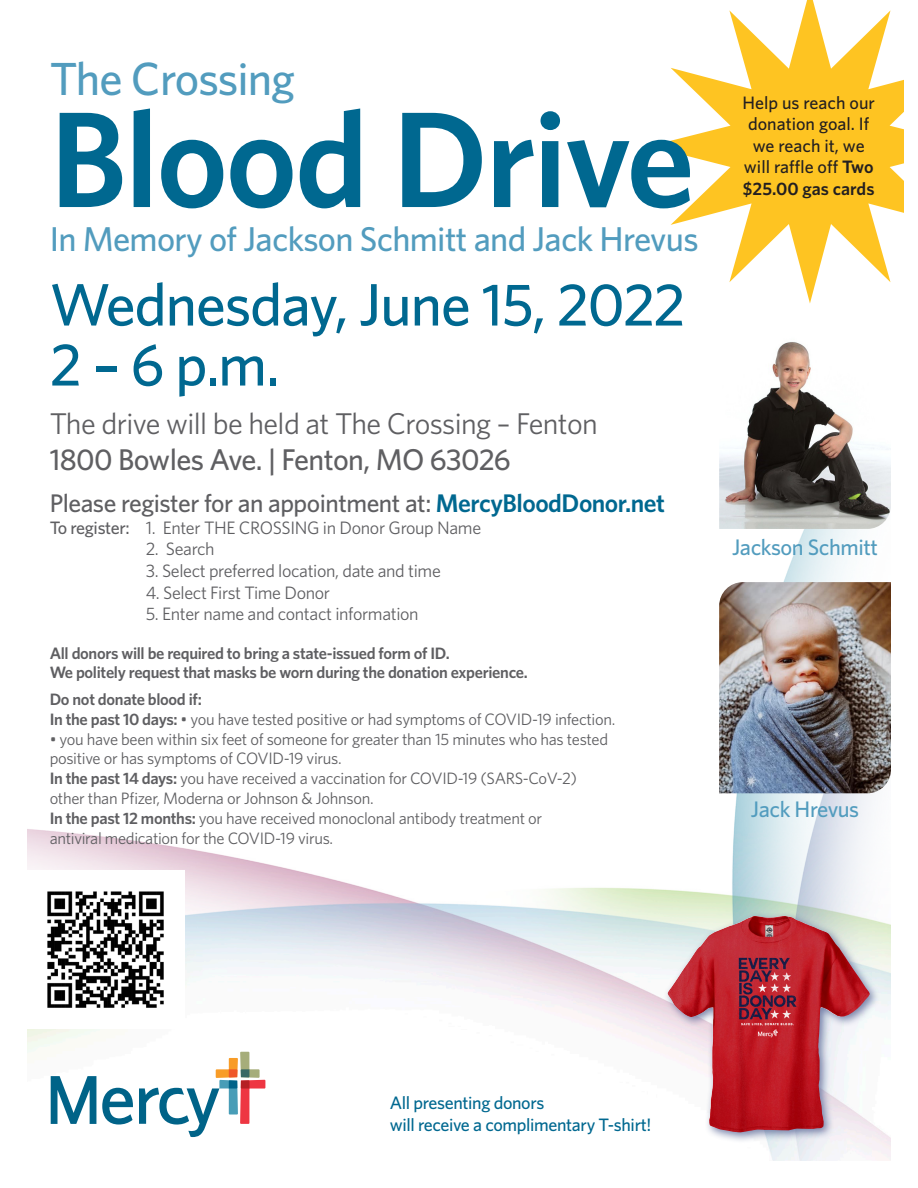
<style>
.page{position:relative;width:918px;height:1188px;background:#fff}
.page>*{position:absolute;margin:0;border:0;box-sizing:border-box;transform-origin:0 0}
.t1{font:600 136.5px "Whitney";letter-spacing:-.02em;color:#006890}
.t2{font:500 60px/60px "Whitney";letter-spacing:-.02em;color:#006890}
.t3{font:500 46.5px "Whitney";letter-spacing:-.02em;color:#529cbe}
.t4{font:500 34.5px "Whitney";letter-spacing:-.02em;color:#529cbe}
.t5{font:30px "Whitney";letter-spacing:-.02em;color:#5f5f62}
.t6{font:500 30px "Whitney";letter-spacing:-.02em;color:#5f5f62}
.t7{font:500 25.5px "Whitney";letter-spacing:-.02em;color:#5f5f62}
.t8{font:500 22.5px "Whitney";letter-spacing:-.02em;color:#529cbe}
.t9{font:18px "Whitney";letter-spacing:-.02em;color:#5f5f62}
.t10{font:500 18px/21.6px "Whitney";color:#231f20;text-align:center}
.t11{font:500 18px/21.6px "Whitney";letter-spacing:-.02em;color:#006890}
.t12{font:16.5px/19.8px "Whitney";letter-spacing:-.02em;color:#5f5f62}
.t13{font:600 16.5px/19.8px "Whitney";letter-spacing:-.02em;color:#5f5f62}
.s1{font-weight:600;color:#006890}
.s2{font-weight:500}
.s3{font-weight:600}
</style>
<div class="page">
<img style="left:27px;top:529px;width:864px;height:632px">
<div style="left:664px;top:911px;width:217px;height:233px;background:#536192;opacity:.75"></div>
<img style="left:668px;top:915px;width:202px;height:218px">
<svg style="left:51px;top:1076px;width:45px;height:48px"></svg>
<svg style="left:102px;top:1088px;width:31px;height:37px"></svg>
<svg style="left:139px;top:1052px;width:126px;height:85px"></svg>
<img style="left:27px;top:871px;width:157px;height:157px">
<img style="left:719px;top:342px;width:172px;height:187px">
<img style="left:719px;top:582px;width:172px;height:211px">
<svg style="left:649px;top:0;width:255px;height:303px"></svg>
<p class="t3" style="left:50px;top:48px;width:247px">The Crossing</p>
<p class="t1" style="left:50px;top:69px;width:647px">Blood Drive</p>
<p class="t4" style="left:50px;top:216px;width:650px">In Memory of Jackson Schmitt and Jack Hrevus</p>
<p class="t2" style="left:50px;top:274px;width:637px">Wednesday, June 15, 2022<br>2 – 6 p.m.</p>
<p class="t5" style="left:50px;top:403px;width:550px">The drive will be held at The Crossing – Fenton</p>
<p class="t6" style="left:50px;top:439px;width:463px">1800 Bowles Ave. | Fenton, MO 63026</p>
<p class="t7" style="left:50px;top:486px;width:617px">Please register for an appointment at: <span class="s1">MercyBloodDonor.net</span></p>
<p class="t9" style="left:50px;top:516px;width:433px"><span class="s2">To register:</span> 1. Enter THE CROSSING in Donor Group Name</p>
<p class="t9" style="left:146px;top:537px;width:71px">2. Search</p>
<p class="t9" style="left:146px;top:559px;width:297px">3. Select preferred location, date and time</p>
<p class="t9" style="left:146px;top:580px;width:186px">4. Select First Time Donor</p>
<p class="t9" style="left:146px;top:602px;width:275px">5. Enter name and contact information</p>
<p class="t13" style="left:50px;top:643px;width:480px">All donors will be required to bring a state-issued form of ID.<br>We politely request that masks be worn during the donation experience.</p>
<p class="t12" style="left:50px;top:689px;width:567px"><span class="s3">Do not donate blood if:<br>In the past 10 days:</span> • you have tested positive or had symptoms of COVID-19 infection.</p>
<p class="t12" style="left:50px;top:729px;width:560px">• you have been within six feet of someone for greater than 15 minutes who has tested positive or has symptoms of COVID-19 virus.</p>
<p class="t12" style="left:50px;top:768px;width:529px"><span class="s3">In the past 14 days:</span> you have received a vaccination for COVID-19 (SARS-CoV-2) other than Pfizer, Moderna or Johnson &amp; Johnson.</p>
<p class="t12" style="left:50px;top:808px;width:494px"><span class="s3">In the past 12 months:</span> you have received monoclonal antibody treatment or antiviral medication for the COVID-19 virus.</p>
<p class="t10" style="left:742px;top:91px;width:134px">Help us reach our donation goal. If we reach it, we will raffle off <span class="s3">Two $25.00 gas cards</span></p>
<p class="t8" style="left:732px;top:532px;width:148px">Jackson Schmitt</p>
<p class="t8" style="left:751px;top:795px;width:110px">Jack Hrevus</p>
<p class="t11" style="left:390px;top:1092px;width:263px">All presenting donors<br>will receive a complimentary T-shirt!</p>
</div>
